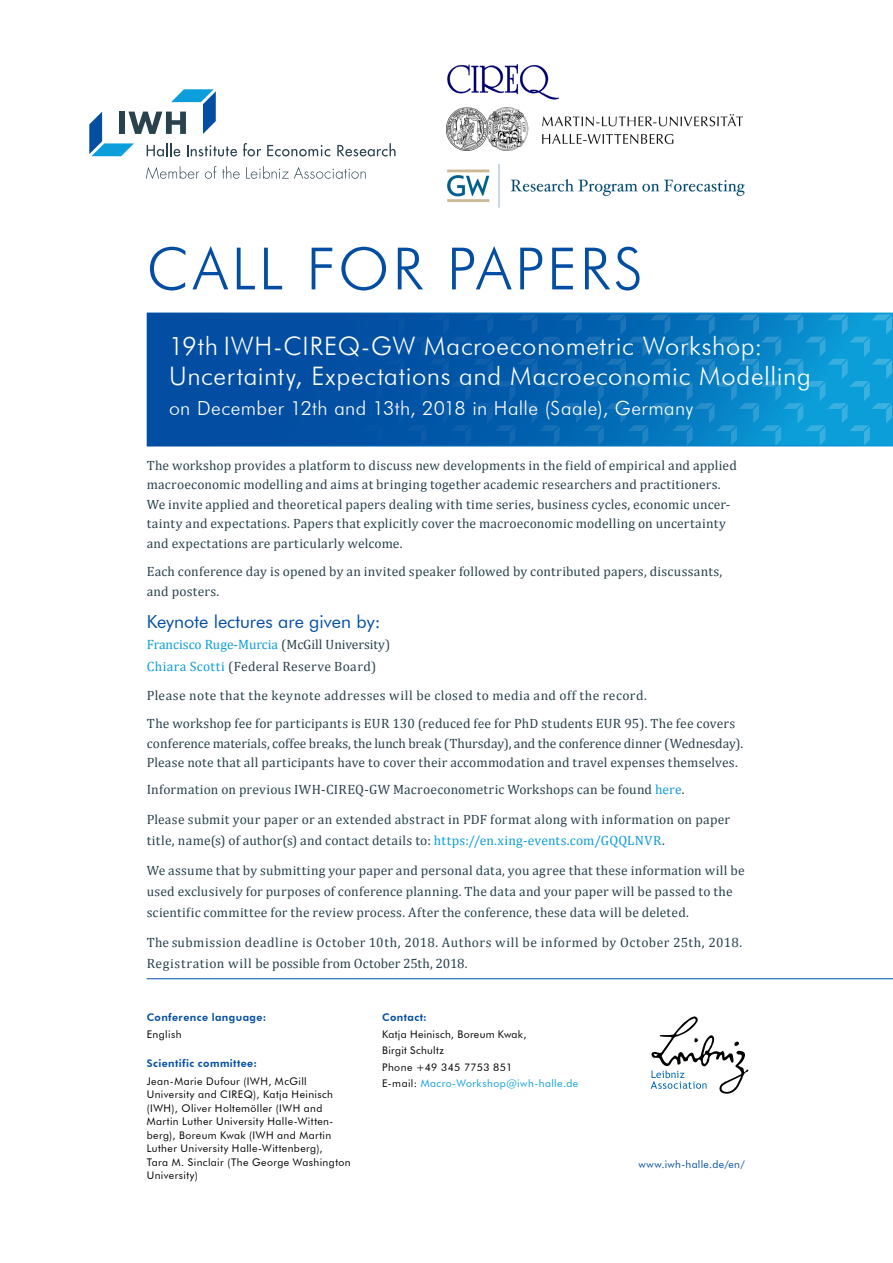
<style>
.page{position:relative;width:893px;height:1263px;background:#fff}
.page>*{position:absolute;margin:0;border:0;box-sizing:border-box;transform-origin:0 0}
.t1{font:300 58.35px "Futura BT";letter-spacing:.055em;color:#034ea2}
.t2{font:300 25.5px/30px "Futura BT";letter-spacing:.025em;color:#fff}
.t3{font:300 19.5px "Futura BT";letter-spacing:.02em;color:#fff}
.t4{font:18px "Futura BT";color:#034ea2}
.t5{font:13.5px/19.5px "Cambria";letter-spacing:.015em;color:#29424e}
.t6{font:10.5px/13.5px "Futura BT";letter-spacing:.04em;color:#000}
.t7{font:800 10.5px "Futura BT";letter-spacing:.04em;color:#034ea2}
.t8{font:10.5px "Futura BT";letter-spacing:.03em;color:#034ea2}
.s1{color:#0c9eda}
</style>
<div class="page">
<svg style="left:147px;top:313px;width:745px;height:133px;background:#0668b3"></svg>
<img style="left:447px;top:64px;width:112px;height:36px">
<img style="left:447px;top:108px;width:296px;height:42px">
<img style="left:448px;top:165px;width:297px;height:42px">
<hr style="left:147px;top:978px;width:746px;height:1px;background:#034ea2">
<svg style="left:650px;top:1016px;width:98px;height:78px"></svg>
<svg style="left:243px;top:143px;width:18px;height:13px"></svg>
<svg style="left:267px;top:145px;width:63px;height:11px"></svg>
<svg style="left:337px;top:143px;width:59px;height:13px"></svg>
<svg style="left:146px;top:166px;width:53px;height:13px"></svg>
<svg style="left:205px;top:166px;width:11px;height:13px"></svg>
<svg style="left:222px;top:166px;width:18px;height:13px"></svg>
<svg style="left:246px;top:166px;width:120px;height:13px"></svg>
<svg style="left:89px;top:89px;width:148px;height:67px"></svg>
<h1 class="t1" style="left:147px;top:233px;width:498px">CALL FOR PAPERS</h1>
<h2 class="t2" style="left:169px;top:331px;width:643px">19th IWH-CIREQ-GW Macroeconometric Workshop:<br>Uncertainty, Expectations and Macroeconomic Modelling</h2>
<h3 class="t3" style="left:169px;top:396px;width:526px">on December 12th and 13th, 2018 in Halle (Saale), Germany</h3>
<p class="t5" style="left:147px;top:455px;width:592px">The workshop provides a platform to discuss new developments in the field of empirical and applied macroeconomic modelling and aims at bringing together academic researchers and practitioners.<br>We invite applied and theoretical papers dealing with time series, business cycles, economic uncer&shy;tainty and expectations. Papers that explicitly cover the macroeconomic modelling on uncertainty and expectations are particularly welcome.</p>
<p class="t5" style="left:147px;top:562px;width:577px">Each conference day is opened by an invited speaker followed by contributed papers, discussants, and posters.</p>
<h3 class="t4" style="left:147px;top:610px;width:235px">Keynote lectures are given by:</h3>
<p class="t5" style="left:147px;top:634px;width:245px;line-height:21.6px"><span class="s1">Francisco Ruge-Murcia</span> (McGill University)<br><span class="s1">Chiara Scotti</span> (Federal Reserve Board)</p>
<p class="t5" style="left:147px;top:681px;width:590px;line-height:28.5px">Please note that the keynote addresses will be closed to media and off the record.<br>The workshop fee for participants is EUR 130 (reduced fee for PhD students EUR 95). The fee covers</p>
<p class="t5" style="left:147px;top:733px;width:598px">conference materials, coffee breaks, the lunch break (Thursday), and the conference dinner (Wednesday).<br>Please note that all participants have to cover their accommodation and travel expenses themselves.</p>
<p class="t5" style="left:147px;top:780px;width:539px">Information on previous IWH-CIREQ-GW Macroeconometric Workshops can be found <span class="s1">here</span>.</p>
<p class="t5" style="left:147px;top:809px;width:585px;line-height:21px">Please submit your paper or an extended abstract in PDF format along with information on paper title, name(s) of author(s) and contact details to: <span class="s1">https://en.xing-events.com/GQQLNVR</span>.</p>
<p class="t5" style="left:147px;top:860px;width:599px;line-height:21px">We assume that by submitting your paper and personal data, you agree that these information will be used exclusively for purposes of conference planning. The data and your paper will be passed to the scientific committee for the review process. After the conference, these data will be deleted.</p>
<p class="t5" style="left:147px;top:932px;width:597px;line-height:21px">The submission deadline is October 10th, 2018. Authors will be informed by October 25th, 2018.<br>Registration will be possible from October 25th, 2018.</p>
<p class="t7" style="left:147px;top:1011px;width:121px">Conference language:</p>
<p class="t6" style="left:147px;top:1027px;width:37px">English</p>
<p class="t7" style="left:147px;top:1057px;width:112px">Scientific committee:</p>
<p class="t6" style="left:147px;top:1074px;width:205px">Jean-Marie Dufour (IWH, McGill University and CIREQ), Katja Heinisch (IWH), Oliver Holtemöller (IWH and Martin Luther University Halle-Witten&shy;berg), Boreum Kwak (IWH and Martin Luther University Halle-Wittenberg),<br>Tara M. Sinclair (The George Washington University)</p>
<p class="t7" style="left:382px;top:1011px;width:46px">Contact:</p>
<p class="t6" style="left:382px;top:1025px;width:198px;line-height:16.5px">Katja Heinisch, Boreum Kwak,<br>Birgit Schultz<br>Phone +49 345 7753 851<br>E-mail: <span class="s1">Macro-Workshop@iwh-halle.de</span></p>
<p class="t8" style="left:638px;top:1158px;width:108px">www.iwh-halle.de/en/</p>
</div>
